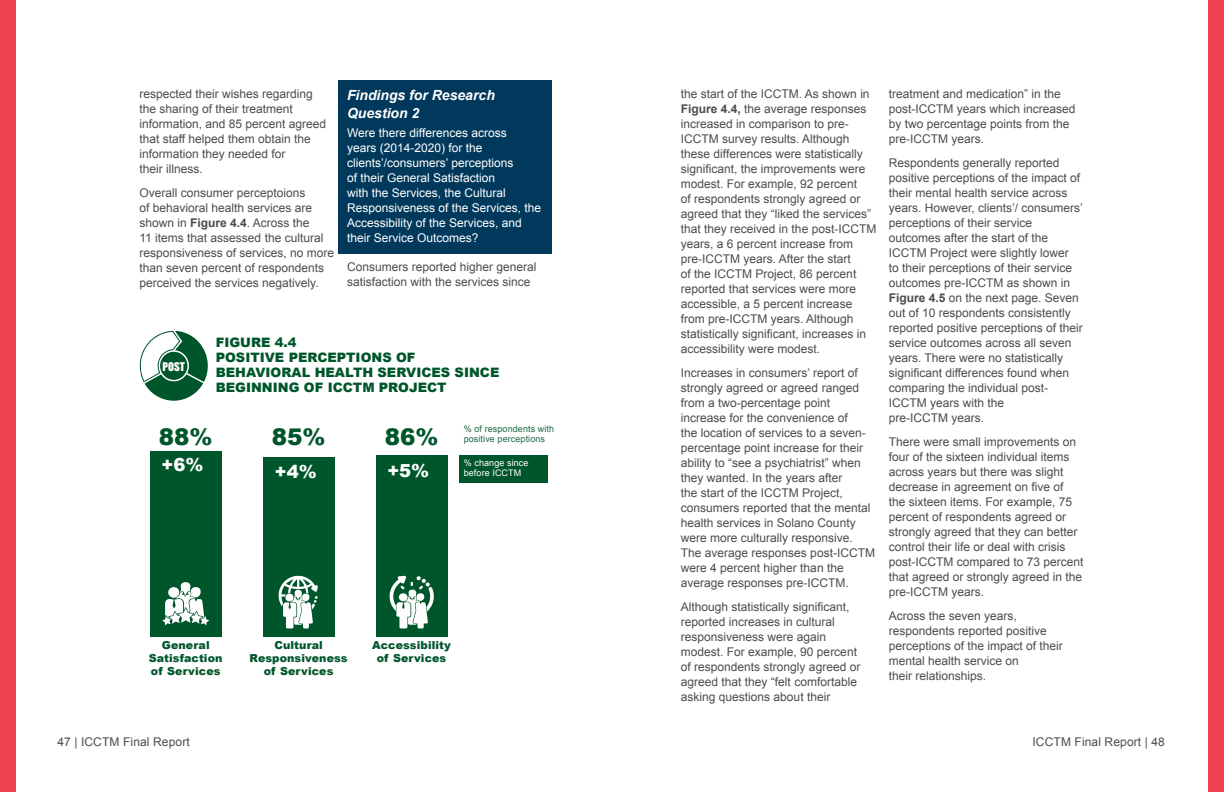
<style>
.page{position:relative;width:1224px;height:792px;background:#fff}
.page>*{position:absolute;margin:0;border:0;box-sizing:border-box;transform-origin:0 0}
.t1{font:900 23px "Arial";color:#00562b}
.t2{font:900 18px "Arial";color:#fff}
.t3{font:italic 700 14px/18px "Arial";color:#fff}
.t4{font:900 13px/15px "Arial";color:#00562b}
.t5{font:12px/15px "Arial";color:#4b4c4d}
.t6{font:12px/15px "Arial";color:#fff}
.t7{font:900 11px/13px "Arial";letter-spacing:.01em;color:#00562b;text-align:center}
.t8{font:11px "Impact";color:#fff}
.t9{font:9px/10px "Arial";letter-spacing:.01em;color:#1f6942}
.t10{font:9px/10px "Arial";letter-spacing:.01em;color:#fff}
.s1{font-weight:700}
</style>
<div class="page">
<div style="left:1208px;top:0;width:16px;height:792px;background:#ee414f"></div>
<div style="left:0;top:0;width:16px;height:792px;background:#ee414f"></div>
<div style="left:338px;top:80px;width:214px;height:49px;background:#00395c"></div>
<div style="left:338px;top:119px;width:214px;height:135px;background:#00395c"></div>
<svg style="left:140px;top:331px;width:68px;height:70px"></svg>
<div style="left:150px;top:451px;width:72px;height:186px;background:#00562b"></div>
<svg style="left:162px;top:582px;width:47px;height:43px"></svg>
<div style="left:263px;top:457px;width:72px;height:180px;background:#00562b"></div>
<svg style="left:278px;top:575px;width:40px;height:53px"></svg>
<div style="left:376px;top:455px;width:72px;height:182px;background:#00562b"></div>
<svg style="left:389px;top:576px;width:45px;height:52px"></svg>
<div style="left:459px;top:455px;width:89px;height:28px;background:#00562b"></div>
<p class="t5" style="left:140px;top:86px;width:188px">respected their wishes regarding the sharing of their treatment information, and 85 percent agreed that staff helped them obtain the information they needed for<br>their illness.</p>
<p class="t5" style="left:140px;top:185px;width:196px">Overall consumer perceptoions<br>of behavioral health services are shown in <span class="s1">Figure 4.4</span>. Across the<br>11 items that assessed the cultural responsiveness of services, no more than seven percent of respondents perceived the services negatively.</p>
<p class="t3" style="left:347px;top:86px;width:149px">Findings for Research<br>Question 2</p>
<p class="t6" style="left:347px;top:125px;width:196px">Were there differences across<br>years (2014-2020) for the clients’/consumers’ perceptions<br>of their General Satisfaction<br>with the Services, the Cultural<br>Responsiveness of the Services, the<br>Accessibility of the Services, and their Service Outcomes?</p>
<p class="t5" style="left:347px;top:259px;width:191px">Consumers reported higher general satisfaction with the services since</p>
<p class="t8" style="left:163px;top:358px;width:24px">POST</p>
<p class="t4" style="left:216px;top:335px;width:285px">FIGURE 4.4<br>POSITIVE PERCEPTIONS OF<br>BEHAVIORAL HEALTH SERVICES SINCE<br>BEGINNING OF ICCTM PROJECT</p>
<h1 class="t1" style="left:159px;top:420px;width:55px">88%</h1>
<h2 class="t2" style="left:162px;top:451px;width:43px">+6%</h2>
<h1 class="t1" style="left:272px;top:420px;width:55px">85%</h1>
<h2 class="t2" style="left:275px;top:458px;width:43px">+4%</h2>
<h1 class="t1" style="left:385px;top:420px;width:55px">86%</h1>
<h2 class="t2" style="left:387px;top:457px;width:43px">+5%</h2>
<p class="t9" style="left:464px;top:424px;width:92px">% of respondents with positive perceptions</p>
<p class="t10" style="left:464px;top:458px;width:66px">% change since before ICCTM</p>
<p class="t7" style="left:149px;top:638px;width:75px">General<br>Satisfaction of Services</p>
<p class="t7" style="left:250px;top:638px;width:100px">Cultural<br>Responsiveness of Services</p>
<p class="t7" style="left:372px;top:638px;width:80px">Accessibility of Services</p>
<p class="t5" style="left:681px;top:86px;width:197px">the start of the ICCTM. As shown in <span class="s1">Figure 4.4,</span> the average responses increased in comparison to pre-ICCTM survey results. Although these differences were statistically significant, the improvements were modest. For example, 92 percent<br>of respondents strongly agreed or agreed that they “liked the services” that they received in the post-ICCTM years, a 6 percent increase from pre-ICCTM years. After the start<br>of the ICCTM Project, 86 percent reported that services were more accessible, a 5 percent increase from pre-ICCTM years. Although statistically significant, increases in accessibility were modest.</p>
<p class="t5" style="left:681px;top:365px;width:196px">Increases in consumers’ report of strongly agreed or agreed ranged from a two-percentage point increase for the convenience of<br>the location of services to a seven&shy;percentage point increase for their ability to “see a psychiatrist” when they wanted. In the years after<br>the start of the ICCTM Project, consumers reported that the mental health services in Solano County were more culturally responsive.<br>The average responses post-ICCTM were 4 percent higher than the average responses pre-ICCTM.</p>
<p class="t5" style="left:681px;top:599px;width:181px">Although statistically significant, reported increases in cultural responsiveness were again modest. For example, 90 percent of respondents strongly agreed or agreed that they “felt comfortable asking questions about their</p>
<p class="t5" style="left:889px;top:86px;width:188px">treatment and medication” in the post-ICCTM years which increased by two percentage points from the pre-ICCTM years.</p>
<p class="t5" style="left:889px;top:155px;width:196px">Respondents generally reported positive perceptions of the impact of their mental health service across years. However, clients’/ consumers’ perceptions of their service outcomes after the start of the<br>ICCTM Project were slightly lower<br>to their perceptions of their service outcomes pre-ICCTM as shown in<br><span class="s1">Figure 4.5</span> on the next page. Seven out of 10 respondents consistently reported positive perceptions of their service outcomes across all seven years. There were no statistically significant differences found when comparing the individual post-<br>ICCTM years with the<br>pre-ICCTM years.</p>
<p class="t5" style="left:889px;top:434px;width:196px">There were small improvements on four of the sixteen individual items across years but there was slight decrease in agreement on five of<br>the sixteen items. For example, 75 percent of respondents agreed or strongly agreed that they can better control their life or deal with crisis post-ICCTM compared to 73 percent that agreed or strongly agreed in the pre-ICCTM years.</p>
<p class="t5" style="left:889px;top:608px;width:176px">Across the seven years, respondents reported positive perceptions of the impact of their mental health service on<br>their relationships.</p>
<p class="t5" style="left:57px;top:735px;width:134px">47 | ICCTM Final Report</p>
<p class="t5" style="left:1033px;top:735px;width:134px">ICCTM Final Report | 48</p>
</div>
